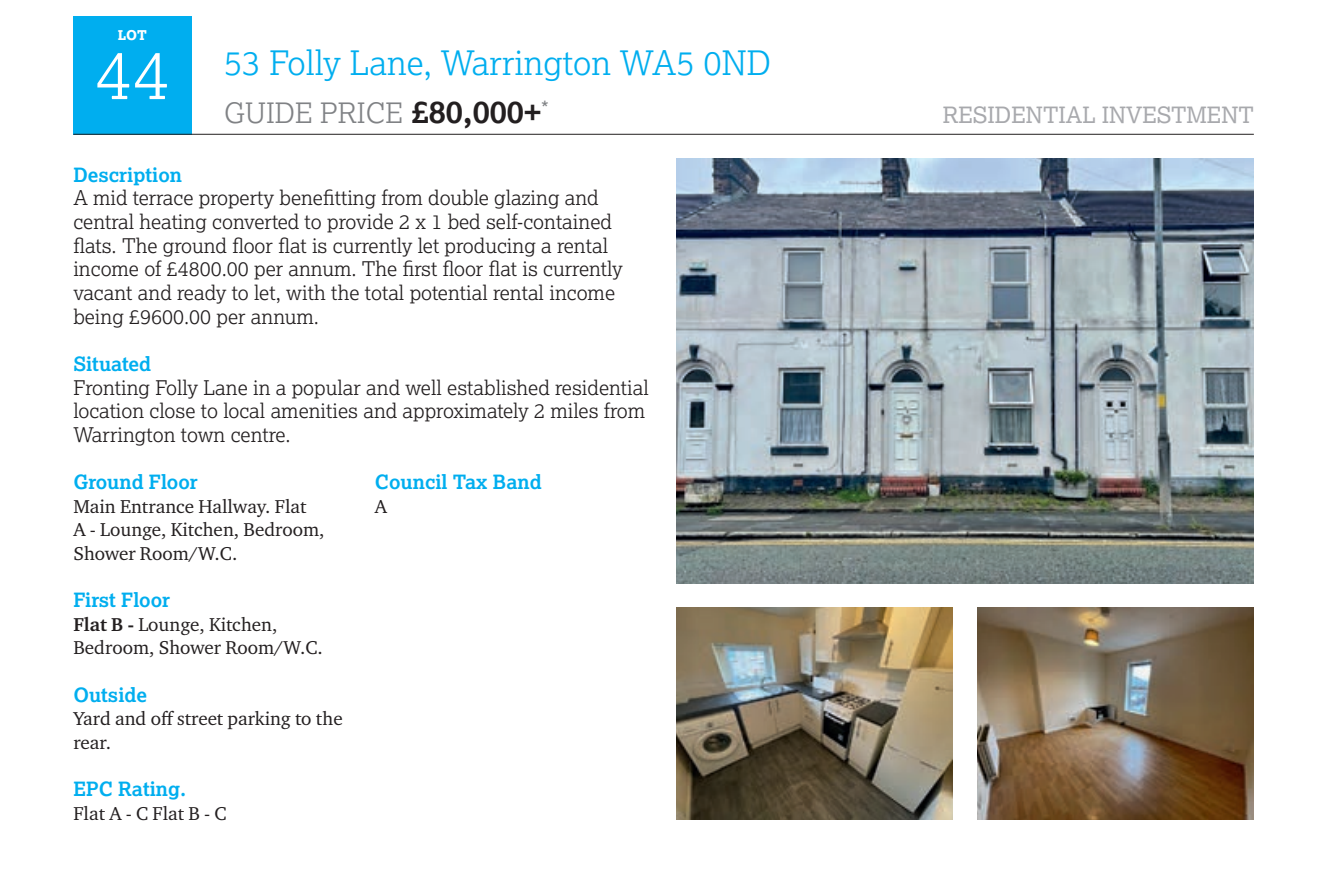
<style>
.page{position:relative;width:1326px;height:876px;background:#fff}
.page>*{position:absolute;margin:0;border:0;box-sizing:border-box;transform-origin:0 0}
.t1{font:300 67.5px "Lexia";color:#fff}
.t2{font:300 33.75px "Lexia";color:#00aeef}
.t3{font:300 28.12px "Lexia";color:#808285}
.t4{font:22.5px "Lexia";color:#a8a9ad}
.t5{font:300 20.25px/23.6px "Lexia";color:#231f20}
.t6{font:700 19.8px "Lexia";color:#00aeef}
.t7{font:19.12px/23.6px "Charter ITC Pro";color:#231f20}
.t8{font:800 13.5px "Lexia";color:#fff}
.s1{font-weight:700;font-size:31.5px;color:#231f20}
.s2{font-weight:700}
</style>
<div class="page">
<div style="left:73px;top:16px;width:118px;height:119px;background:#00aeef"></div>
<hr style="left:73px;top:134px;width:1180px;height:1px;background:#231f20">
<img style="left:977px;top:607px;width:276px;height:213px">
<img style="left:676px;top:607px;width:276px;height:213px">
<img style="left:676px;top:158px;width:577px;height:425px">
<p class="t8" style="left:118px;top:26px;width:31px">LOT</p>
<h1 class="t1" style="left:95px;top:32px;width:76px">44</h1>
<h2 class="t2" style="left:224px;top:42px;width:548px">53 Folly Lane, Warrington WA5 0ND</h2>
<h3 class="t3" style="left:224px;top:95px;width:326px">GUIDE PRICE <span class="s1">£80,000+</span><sup>*</sup></h3>
<p class="t4" style="left:942px;top:100px;width:313px">RESIDENTIAL INVESTMENT</p>
<p class="t6" style="left:73px;top:162px;width:110px">Description</p>
<p class="t5" style="left:73px;top:186px;width:551px">A mid terrace property benefitting from double glazing and central heating converted to provide 2 x 1 bed self-contained flats. The ground floor flat is currently let producing a rental income of £4800.00 per annum. The first floor flat is currently vacant and ready to let, with the total potential rental income being £9600.00 per annum.</p>
<p class="t6" style="left:73px;top:351px;width:79px">Situated</p>
<p class="t5" style="left:73px;top:375px;width:577px">Fronting Folly Lane in a popular and well established residential location close to local amenities and approximately 2 miles from<br>Warrington town centre.</p>
<p class="t6" style="left:73px;top:469px;width:126px">Ground Floor</p>
<p class="t7" style="left:73px;top:494px;width:253px">Main Entrance Hallway. Flat<br>A - Lounge, Kitchen, Bedroom,<br>Shower Room/W.C.</p>
<p class="t6" style="left:73px;top:587px;width:98px">First Floor</p>
<p class="t7" style="left:73px;top:612px;width:251px"><span class="s2">Flat B -</span> Lounge, Kitchen,<br>Bedroom, Shower Room/W.C.</p>
<p class="t6" style="left:73px;top:682px;width:75px">Outside</p>
<p class="t7" style="left:73px;top:706px;width:271px">Yard and off street parking to the rear.</p>
<p class="t6" style="left:73px;top:776px;width:114px">EPC Rating.</p>
<p class="t7" style="left:73px;top:801px;width:155px">Flat A - C Flat B - C</p>
<p class="t6" style="left:375px;top:469px;width:168px">Council Tax Band</p>
<p class="t7" style="left:375px;top:494px;width:14px">A</p>
</div>
